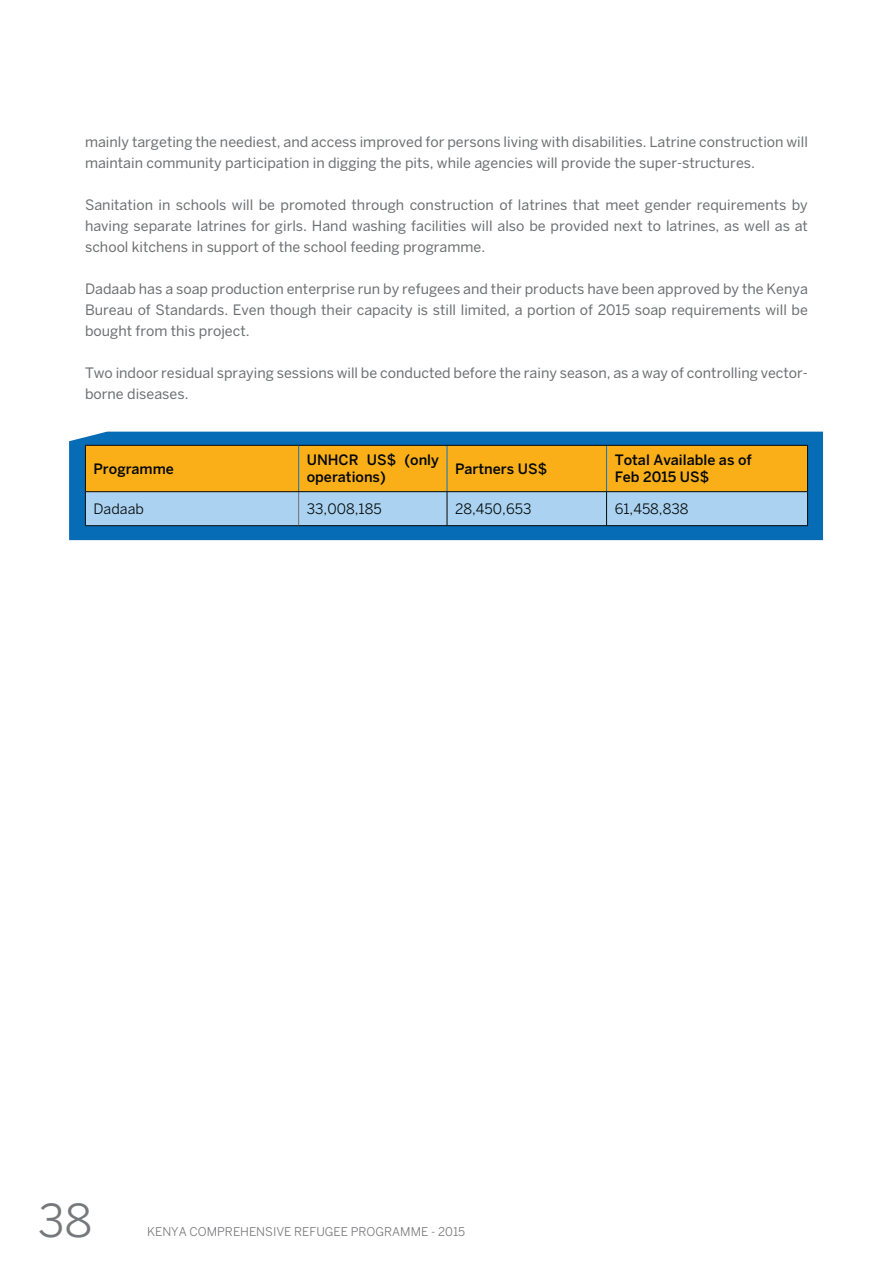
<style>
.page{position:relative;width:893px;height:1263px;background:#fff}
.page>*{position:absolute;margin:0;border:0;box-sizing:border-box;transform-origin:0 0}
.t1{font:45px "Benton Sans";color:#77787b}
.t2{font:14.25px/21px "Benton Sans";color:#6d6f71}
.t3{font:500 14.25px/17.1px "Benton Sans";color:#040809}
.t4{font:14.25px "Benton Sans";color:#040809}
.t5{font:12px "Benton Sans";color:#77787b}
</style>
<div class="page">
<svg style="left:69px;top:432px;width:754px;height:108px;background:#086bb4"></svg>
<div style="left:85px;top:445px;width:214px;height:47px;background:#faaf19"></div>
<div style="left:85px;top:492px;width:214px;height:34px;background:#abd3f1"></div>
<svg style="left:299px;top:446px;width:508px;height:79px;background:#d7bd73"></svg>
<hr style="left:447px;top:492px;width:1px;height:33px;background:#040809">
<hr style="left:606px;top:492px;width:1px;height:33px;background:#040809">
<hr style="left:298px;top:492px;width:1px;height:33px;background:#6d6f71">
<hr style="left:298px;top:446px;width:1px;height:45px;background:#0a77be">
<hr style="left:447px;top:446px;width:1px;height:45px;background:#0a77be">
<hr style="left:606px;top:446px;width:1px;height:45px;background:#0a77be">
<hr style="left:86px;top:491px;width:722px;height:1px;background:#040809">
<hr style="left:85px;top:445px;width:214px;height:1px;background:#040809">
<hr style="left:85px;top:446px;width:1px;height:46px;background:#040809">
<hr style="left:299px;top:445px;width:509px;height:1px;background:#040809">
<hr style="left:807px;top:446px;width:1px;height:45px;background:#040809">
<hr style="left:85px;top:492px;width:1px;height:33px;background:#040809">
<hr style="left:85px;top:525px;width:214px;height:1px;background:#040809">
<hr style="left:807px;top:492px;width:1px;height:33px;background:#040809">
<hr style="left:299px;top:525px;width:509px;height:1px;background:#040809">
<p class="t2" style="left:85px;top:133px;width:724px">mainly targeting the neediest, and access improved for persons living with disabilities. Latrine construction will maintain community participation in digging the pits, while agencies will provide the super-structures.</p>
<p class="t2" style="left:85px;top:196px;width:724px;text-align:justify">Sanitation in schools will be promoted through construction of latrines that meet gender requirements by having separate latrines for girls. Hand washing facilities will also be provided next to latrines, as well as at school kitchens in support of the school feeding programme.</p>
<p class="t2" style="left:85px;top:280px;width:724px;text-align:justify">Dadaab has a soap production enterprise run by refugees and their products have been approved by the Kenya Bureau of Standards. Even though their capacity is still limited, a portion of 2015 soap requirements will be bought from this project.</p>
<p class="t2" style="left:85px;top:364px;width:724px">Two indoor residual spraying sessions will be conducted before the rainy season, as a way of controlling vector&shy;borne diseases.</p>
<p class="t3" style="left:94px;top:461px;width:82px">Programme</p>
<p class="t3" style="left:307px;top:453px;width:134px">UNHCR US$ (only operations)</p>
<p class="t3" style="left:455px;top:461px;width:94px">Partners US$</p>
<p class="t3" style="left:615px;top:453px;width:139px">Total Available as of<br>Feb 2015 US$</p>
<p class="t4" style="left:94px;top:503px;width:52px">Dadaab</p>
<p class="t4" style="left:307px;top:503px;width:76px">33,008,185</p>
<p class="t4" style="left:455px;top:503px;width:78px">28,450,653</p>
<p class="t4" style="left:615px;top:503px;width:75px">61,458,838</p>
<h1 class="t1" style="left:38px;top:1204px;width:55px">38</h1>
<p class="t5" style="left:147px;top:1227px;width:320px">KENYA COMPREHENSIVE REFUGEE PROGRAMME - 2015</p>
</div>
